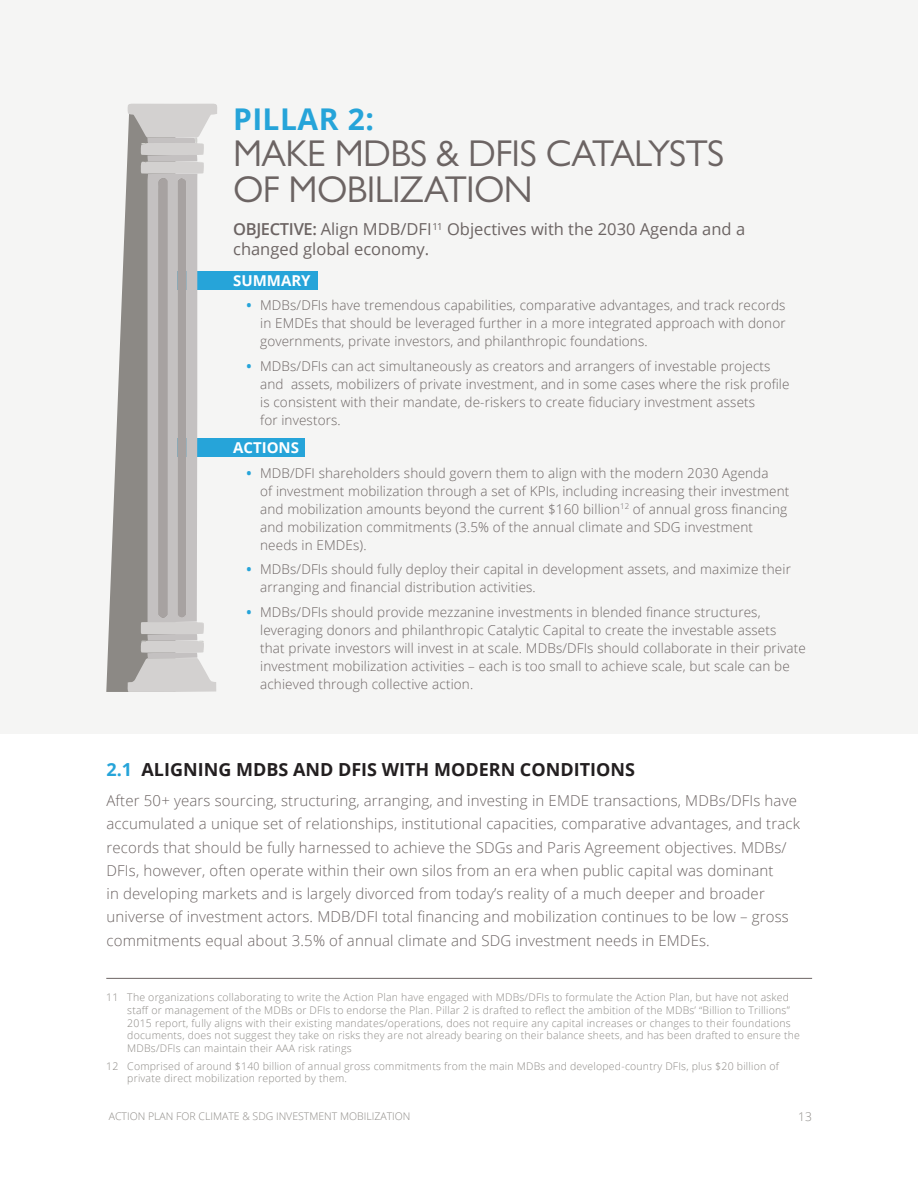
<style>
.page{position:relative;width:918px;height:1188px;background:#fff}
.page>*{position:absolute;margin:0;border:0;box-sizing:border-box;transform-origin:0 0}
.t1{font:37.5px/36px "Gill Sans Nova";letter-spacing:-.02em;color:#6c6463}
.t2{font:700 30px "Open Sans";letter-spacing:.02em;color:#26a4d9}
.t3{font:700 18px "Open Sans";color:#231f20}
.t4{font:16.5px/19.8px "Open Sans";color:#6c6463}
.t5{font:300 15px/23.2px "Open Sans";letter-spacing:.01em;color:#6c6463}
.t6{font:700 15px "Open Sans";color:#fff}
.t7{font:300 13.5px/18px "Open Sans";letter-spacing:.01em;color:#6c6463}
.t8{font:300 12px "Open Sans";color:#8d8a86}
.Footnote{font:300 10.5px/12.6px "Open Sans";letter-spacing:.02em;color:#8c8985}
.t9{font:300 10.5px "Open Sans";color:#8d8a86}
.s1{font-weight:600}
.s2{font-weight:700;color:#26a4d9}
.s3{color:#26a4d9}
</style>
<div class="page">
<div style="left:0;top:0;width:918px;height:734px;background:#f5f5f4"></div>
<div style="left:176px;top:271px;width:142px;height:18px;background:#26a4d9"></div>
<div style="left:176px;top:438px;width:129px;height:18px;background:#26a4d9"></div>
<svg style="left:106px;top:104px;width:111px;height:588px"></svg>
<hr style="left:106px;top:978px;width:706px;height:1px;background:#6c6463">
<p class="t2" style="left:233px;top:98px;width:142px">PILLAR 2:</p>
<p class="t1" style="left:233px;top:135px;width:493px">MAKE MDBS &amp; DFIS CATALYSTS<br>OF MOBILIZATION</p>
<p class="t4" style="left:233px;top:219px;width:514px"><span class="s1">OBJECTIVE:</span> Align MDB/DFI<sup>11</sup> Objectives with the 2030 Agenda and a changed global economy.</p>
<p class="t6" style="left:233px;top:270px;width:79px">SUMMARY</p>
<p class="t7" style="left:260px;top:296px;width:527px;text-align:justify;text-indent:-14px"><span class="s2">•</span> MDBs/DFIs have tremendous capabilities, comparative advantages, and track records in EMDEs that should be leveraged further in a more integrated approach with donor governments, private investors, and philanthropic foundations.</p>
<p class="t7" style="left:260px;top:357px;width:531px;text-indent:-14px"><span class="s2">•</span> MDBs/DFIs can act simultaneously as creators and arrangers of investable projects and assets, mobilizers of private investment, and in some cases where the risk profile is consistent with their mandate, de-riskers to create fiduciary investment assets<br>for investors.</p>
<p class="t6" style="left:233px;top:437px;width:67px">ACTIONS</p>
<p class="t7" style="left:260px;top:463px;width:531px;text-indent:-14px"><span class="s2">•</span> MDB/DFI shareholders should govern them to align with the modern 2030 Agenda<br>of investment mobilization through a set of KPIs, including increasing their investment and mobilization amounts beyond the current $160 billion<sup>12</sup> of annual gross financing and mobilization commitments (3.5% of the annual climate and SDG investment needs in EMDEs).</p>
<p class="t7" style="left:260px;top:560px;width:532px;text-indent:-14px"><span class="s2">•</span> MDBs/DFIs should fully deploy their capital in development assets, and maximize their arranging and financial distribution activities.</p>
<p class="t7" style="left:260px;top:603px;width:547px;text-indent:-14px"><span class="s2">•</span> MDBs/DFIs should provide mezzanine investments in blended finance structures, leveraging donors and philanthropic Catalytic Capital to create the investable assets<br>that private investors will invest in at scale. MDBs/DFIs should collaborate in their private investment mobilization activities – each is too small to achieve scale, but scale can be achieved through collective action.</p>
<p class="t3" style="left:107px;top:757px;width:530px"><span class="s3">2.1</span> ALIGNING MDBS AND DFIS WITH MODERN CONDITIONS</p>
<p class="t5" style="left:107px;top:789px;width:695px">After 50+ years sourcing, structuring, arranging, and investing in EMDE transactions, MDBs/DFIs have accumulated a unique set of relationships, institutional capacities, comparative advantages, and track records that should be fully harnessed to achieve the SDGs and Paris Agreement objectives. MDBs/ DFIs, however, often operate within their own silos from an era when public capital was dominant<br>in developing markets and is largely divorced from today’s reality of a much deeper and broader universe of investment actors. MDB/DFI total financing and mobilization continues to be low – gross commitments equal about 3.5% of annual climate and SDG investment needs in EMDEs.</p>
<p class="Footnote" style="left:127px;top:991px;width:674px;text-indent:-21px">11 The organizations collaborating to write the Action Plan have engaged with MDBs/DFIs to formulate the Action Plan, but have not asked staff or management of the MDBs or DFIs to endorse the Plan. Pillar 2 is drafted to reflect the ambition of the MDBs’ “Billion to Trillions” 2015 report, fully aligns with their existing mandates/operations, does not require any capital increases or changes to their foundations documents, does not suggest they take on risks they are not already bearing on their balance sheets, and has been drafted to ensure the MDBs/DFIs can maintain their AAA risk ratings</p>
<p class="Footnote" style="left:127px;top:1059px;width:653px;text-indent:-21px">12 Comprised of around $140 billion of annual gross commitments from the main MDBs and developed-country DFIs, plus $20 billion of private direct mobilization reported by them.</p>
<p class="t9" style="left:109px;top:1109px;width:303px">ACTION PLAN FOR CLIMATE &amp; SDG INVESTMENT MOBILIZATION</p>
<p class="t8" style="left:798px;top:1108px;width:15px">13</p>
</div>
